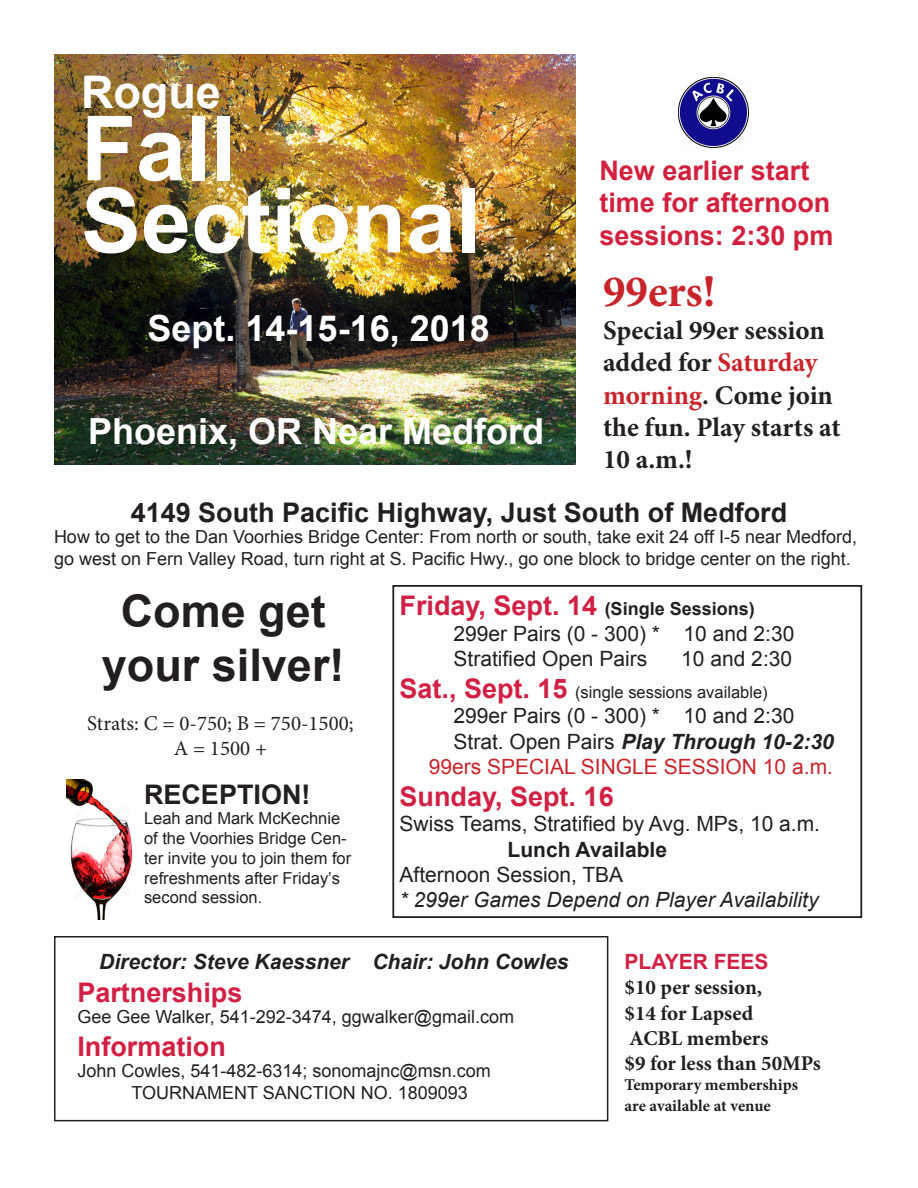
<style>
.page{position:relative;width:918px;height:1188px;background:#fff}
.page>*{position:absolute;margin:0;border:0;box-sizing:border-box;transform-origin:0 0}
.t1{font:700 90px "Arial";color:#fff}
.t2{font:700 45px "Arial";color:#231f20}
.t3{font:700 45px "Minion Pro";color:#c8242b}
.t4{font:700 45px "Arial";color:#fff}
.t5{font:700 36px "Arial";color:#fff}
.t6{font:700 27px/32.4px "Minion Pro";color:#231f20}
.t7{font:700 27px "Arial";color:#231f20}
.t8{font:700 27px/32.4px "Arial";color:#d1213e}
.t9{font:700 27px "Arial";color:#d12043}
.t10{font:21px/25.2px "Arial";color:#231f20}
.t11{font:700 21px "Minion Pro";color:#231f20}
.t12{font:italic 700 21px "Arial";color:#231f20}
.t13{font:italic 21px "Arial";color:#231f20}
.t14{font:21px "Minion Pro";color:#231f20}
.t15{font:21px "Arial";color:#c8242b}
.t16{font:700 21px "Arial";color:#231f20}
.t17{font:700 21px "Arial";color:#d12043}
.t18{font:18px/21.6px "Arial";color:#231f20}
.t19{font:700 18px "Arial";color:#231f20}
.t20{font:16.5px/19.8px "Arial";color:#231f20}
.t21{font:700 16.5px "Minion Pro";letter-spacing:-.005em;color:#231f20}
.s1{color:#c8242b}
.s2{font-size:27px;color:#d12043}
.s3{font-weight:700;font-size:27px;color:#d12043}
.s4{font-weight:700;font-style:italic}
</style>
<div class="page">
<div style="left:54px;top:936px;width:554px;height:185px;border:2px solid #231f20"></div>
<div style="left:392px;top:585px;width:470px;height:333px;border:2px solid #231f20"></div>
<img style="left:679px;top:77px;width:70px;height:71px">
<img style="left:67px;top:779px;width:66px;height:140px">
<img style="left:54px;top:54px;width:522px;height:411px">
<p class="t4" style="left:81px;top:63px;width:141px">Rogue</p>
<p class="t1" style="left:81px;top:89px;width:157px">Fall</p>
<p class="t1" style="left:81px;top:161px;width:402px">Sectional</p>
<p class="t5" style="left:148px;top:305px;width:344px">Sept. 14-15-16, 2018</p>
<p class="t5" style="left:88px;top:407px;width:458px">Phoenix, OR Near Medford</p>
<p class="t8" style="left:599px;top:155px;width:236px">New earlier start time for afternoon sessions: 2:30 pm</p>
<p class="t3" style="left:603px;top:260px;width:114px">99ers!</p>
<p class="t6" style="left:603px;top:314px;width:239px">Special 99er session added for <span class="s1">Saturday morning</span>. Come join the fun. Play starts at<br>10 a.m.!</p>
<p class="t7" style="left:131px;top:494px;width:658px">4149 South Pacific Highway, Just South of Medford</p>
<p class="t18" style="left:54px;top:527px;width:805px">How to get to the Dan Voorhies Bridge Center: From north or south, take exit 24 off I-5 near Medford, go west on Fern Valley Road, turn right at S. Pacific Hwy., go one block to bridge center on the right.</p>
<p class="t19" style="left:400px;top:597px;width:357px"><span class="s2">Friday, Sept. 14</span> (Single Sessions)</p>
<p class="t10" style="left:454px;top:621px;width:342px">299er Pairs (0 - 300) * 10 and 2:30<br>Stratified Open Pairs</p>
<p class="t2" style="left:121px;top:581px;width:207px">Come get</p>
<p class="t2" style="left:102px;top:635px;width:244px">your silver!</p>
<p class="t10" style="left:681px;top:646px;width:112px">10 and 2:30</p>
<p class="t20" style="left:400px;top:683px;width:370px"><span class="s3">Sat., Sept. 15</span> (single sessions available)</p>
<p class="t10" style="left:454px;top:704px;width:382px">299er Pairs (0 - 300) * 10 and 2:30<br>Strat. Open Pairs <span class="s4">Play Through 10-2:30</span></p>
<p class="t15" style="left:429px;top:753px;width:406px">99ers SPECIAL SINGLE SESSION 10 a.m.</p>
<p class="t9" style="left:400px;top:779px;width:216px">Sunday, Sept. 16</p>
<p class="t10" style="left:400px;top:812px;width:422px">Swiss Teams, Stratified by Avg. MPs, 10 a.m.</p>
<p class="t16" style="left:508px;top:835px;width:161px">Lunch Available</p>
<p class="t10" style="left:400px;top:862px;width:225px">Afternoon Session, TBA</p>
<p class="t13" style="left:400px;top:886px;width:421px">* 299er Games Depend on Player Availability</p>
<p class="t14" style="left:87px;top:709px;width:268px">Strats: C = 0-750; B = 750-1500;</p>
<p class="t14" style="left:174px;top:734px;width:95px">A = 1500 +</p>
<p class="t7" style="left:144px;top:777px;width:168px">RECEPTION!</p>
<p class="t20" style="left:144px;top:809px;width:209px">Leah and Mark McKechnie of the Voorhies Bridge Cen&shy;ter invite you to join them for refreshments after Friday’s second session.</p>
<p class="t12" style="left:99px;top:948px;width:471px">Director: Steve Kaessner Chair: John Cowles</p>
<p class="t9" style="left:77px;top:974px;width:167px">Partnerships</p>
<p class="t18" style="left:77px;top:1006px;width:438px">Gee Gee Walker, 541-292-3474, ggwalker@gmail.com</p>
<p class="t9" style="left:77px;top:1028px;width:150px">Information</p>
<p class="t18" style="left:131px;top:1060px;width:361px;text-indent:-54px">John Cowles, 541-482-6314; sonomajnc@msn.com<br>TOURNAMENT SANCTION NO. 1809093</p>
<p class="t17" style="left:625px;top:948px;width:145px">PLAYER FEES</p>
<p class="t11" style="left:625px;top:973px;width:139px">$10 per session,</p>
<p class="t11" style="left:625px;top:998px;width:130px">$14 for Lapsed</p>
<p class="t11" style="left:629px;top:1023px;width:141px">ACBL members</p>
<p class="t11" style="left:625px;top:1049px;width:198px">$9 for less than 50MPs</p>
<p class="t21" style="left:625px;top:1073px;width:175px">Temporary memberships</p>
<p class="t21" style="left:625px;top:1095px;width:148px">are available at venue</p>
</div>
